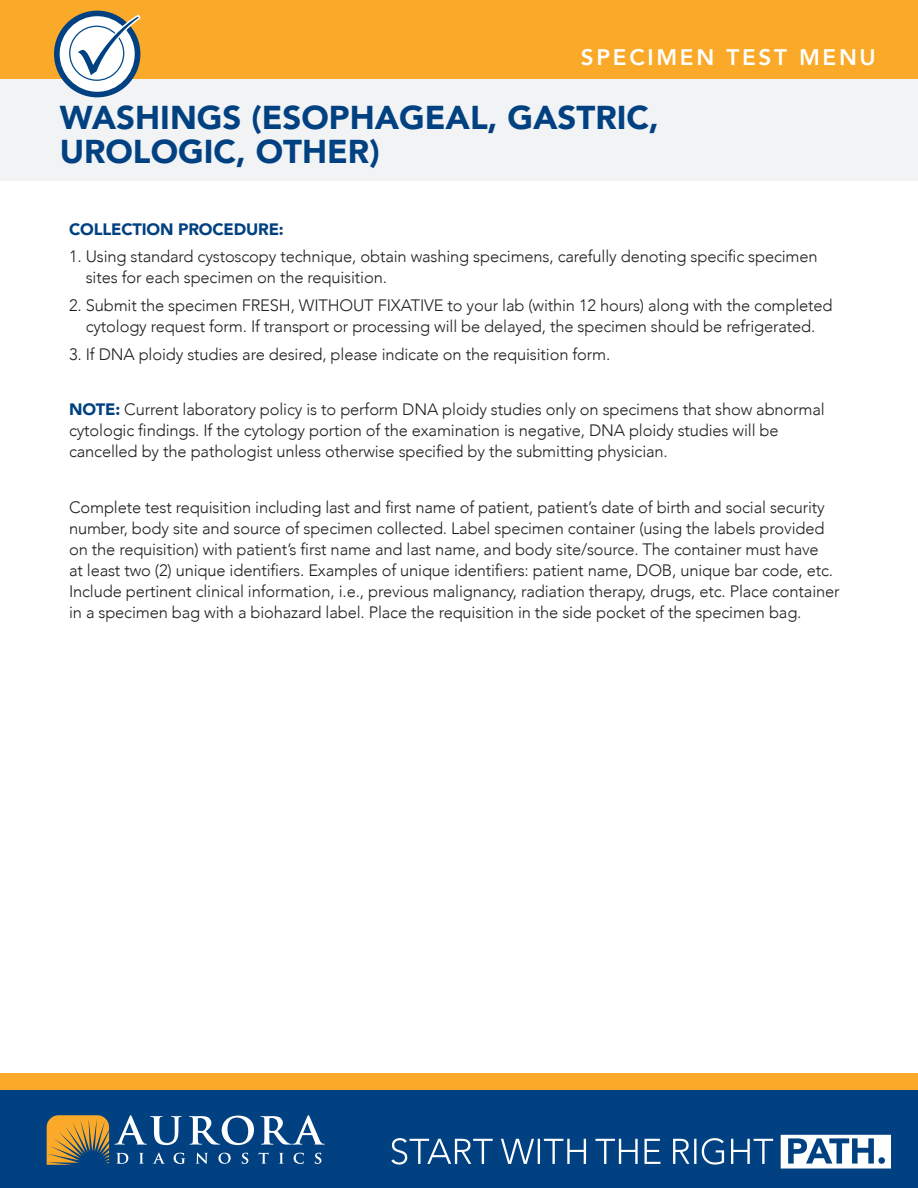
<style>
.page{position:relative;width:918px;height:1188px;background:#fff}
.page>*{position:absolute;margin:0;border:0;box-sizing:border-box;transform-origin:0 0}
.t1{font:900 33px/34.5px "Avenir";color:#014181}
.t2{font:800 22.5px "Avenir";letter-spacing:.12em;color:#fff}
.t3{font:300 16.5px/21px "Avenir";letter-spacing:-.01em;color:#231f20}
.t4{font:900 16.5px "Avenir";letter-spacing:-.01em;color:#014181}
.s1{font-weight:900;color:#014181}
</style>
<div class="page">
<div style="left:0;top:78px;width:918px;height:102px;background:#f2f3f4"></div>
<div style="left:0;top:0;width:918px;height:78px;background:#faa928"></div>
<div style="left:54px;top:11px;width:86px;height:86px;background:#014181;border-radius:50%"></div>
<div style="left:60px;top:16px;width:75px;height:76px;background:#fff;border-radius:50%"></div>
<svg style="left:73px;top:13px;width:69px;height:67px"></svg>
<div style="left:0;top:1074px;width:918px;height:17px;background:#faa928"></div>
<div style="left:0;top:1091px;width:918px;height:97px;background:#014181"></div>
<svg style="left:673px;top:1138px;width:100px;height:27px"></svg>
<svg style="left:595px;top:1139px;width:65px;height:25px"></svg>
<svg style="left:501px;top:1139px;width:85px;height:25px"></svg>
<svg style="left:391px;top:1138px;width:102px;height:27px"></svg>
<svg style="left:781px;top:1135px;width:110px;height:34px"></svg>
<svg style="left:47px;top:1115px;width:278px;height:50px"></svg>
<h2 class="t2" style="left:581px;top:40px;width:297px">SPECIMEN TEST MENU</h2>
<h1 class="t1" style="left:60px;top:99px;width:601px">WASHINGS (ESOPHAGEAL, GASTRIC,<br>UROLOGIC, OTHER)</h1>
<h3 class="t4" style="left:69px;top:215px;width:216px">COLLECTION PROCEDURE:</h3>
<p class="t3" style="left:86px;top:246px;width:733px;text-indent:-17px">1. Using standard cystoscopy technique, obtain washing specimens, carefully denoting specific specimen sites for each specimen on the requisition.</p>
<p class="t3" style="left:69px;top:295px;width:765px;text-align:center">2. Submit the specimen FRESH, WITHOUT FIXATIVE to your lab (within 12 hours) along with the completed cytology request form. If transport or processing will be delayed, the specimen should be refrigerated.</p>
<p class="t3" style="left:69px;top:344px;width:543px">3. If DNA ploidy studies are desired, please indicate on the requisition form.</p>
<p class="t3" style="left:69px;top:399px;width:757px"><span class="s1">NOTE:</span> Current laboratory policy is to perform DNA ploidy studies only on specimens that show abnormal cytologic findings. If the cytology portion of the examination is negative, DNA ploidy studies will be cancelled by the pathologist unless otherwise specified by the submitting physician.</p>
<p class="t3" style="left:69px;top:497px;width:772px">Complete test requisition including last and first name of patient, patient’s date of birth and social security number, body site and source of specimen collected. Label specimen container (using the labels provided on the requisition) with patient’s first name and last name, and body site/source. The container must have<br>at least two (2) unique identifiers. Examples of unique identifiers: patient name, DOB, unique bar code, etc.<br>Include pertinent clinical information, i.e., previous malignancy, radiation therapy, drugs, etc. Place container in a specimen bag with a biohazard label. Place the requisition in the side pocket of the specimen bag.</p>
</div>
